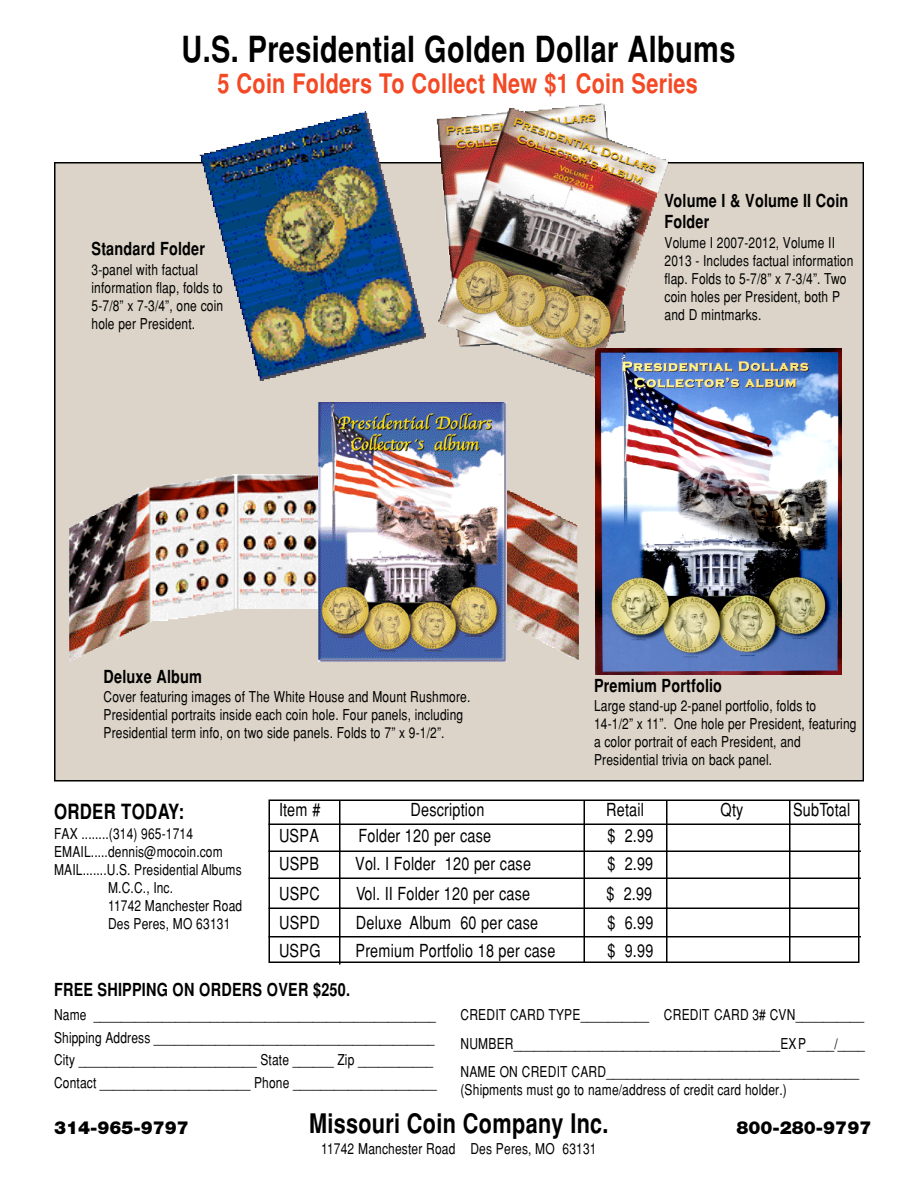
<style>
.page{position:relative;width:918px;height:1188px;background:#fff}
.page>*{position:absolute;margin:0;border:0;box-sizing:border-box;transform-origin:0 0}
.t1{font:700 condensed 36px "Helvetica";color:#000}
.t2{font:700 condensed 27px "Helvetica";color:#f34925}
.t3{font:700 condensed 27px "Helvetica";color:#000}
.t4{font:700 condensed 21px "Helvetica";color:#000}
.t5{font:condensed 18px "Helvetica";color:#000}
.t6{font:700 condensed 18px/21px "Helvetica";color:#000}
.t7{font:900 18px "Helvetica Neue";color:#000}
.t8{font:condensed 15px/18px "Helvetica";color:#000}
</style>
<div class="page">
<div style="left:54px;top:162px;width:810px;height:620px;background:#dcd4c8"></div>
<img style="left:200px;top:111px;width:226px;height:270px">
<img style="left:69px;top:474px;width:510px;height:188px">
<img style="left:318px;top:402px;width:189px;height:260px">
<svg style="left:268px;top:800px;width:592px;height:163px"></svg>
<hr style="left:268px;top:824px;width:593px;height:1px;background:#000">
<hr style="left:268px;top:850px;width:593px;height:2px;background:#000">
<hr style="left:268px;top:878px;width:593px;height:1px;background:#000">
<hr style="left:268px;top:908px;width:592px;height:1px;background:#000">
<hr style="left:339px;top:801px;width:1px;height:163px;background:#000">
<hr style="left:584px;top:801px;width:1px;height:162px;background:#000">
<hr style="left:666px;top:801px;width:2px;height:108px;background:#000">
<hr style="left:666px;top:908px;width:2px;height:55px;background:#000">
<hr style="left:789px;top:801px;width:1px;height:162px;background:#000">
<hr style="left:268px;top:936px;width:593px;height:2px;background:#000">
<img style="left:436px;top:104px;width:233px;height:274px">
<img style="left:596px;top:348px;width:246px;height:327px">
<h1 class="t1" style="left:182px;top:35px;width:556px">U.S. Presidential Golden Dollar Albums</h1>
<h2 class="t2" style="left:218px;top:73px;width:482px">5 Coin Folders To Collect New $1 Coin Series</h2>
<p class="t6" style="left:92px;top:240px;width:115px">Standard Folder</p>
<p class="t8" style="left:92px;top:262px;width:133px">3-panel with factual information flap, folds to<br>5-7/8” x 7-3/4”, one coin hole per President.</p>
<p class="t6" style="left:664px;top:192px;width:186px">Volume I &amp; Volume II Coin<br>Folder</p>
<p class="t8" style="left:664px;top:235px;width:191px">Volume I 2007-2012, Volume II<br>2013 - Includes factual information flap. Folds to 5-7/8” x 7-3/4”. Two coin holes per President, both P and D mintmarks.</p>
<p class="t6" style="left:104px;top:667px;width:100px">Deluxe Album</p>
<p class="t8" style="left:104px;top:689px;width:369px">Cover featuring images of The White House and Mount Rushmore.<br>Presidential portraits inside each coin hole. Four panels, including<br>Presidential term info, on two side panels. Folds to 7” x 9-1/2”.</p>
<p class="t6" style="left:594px;top:676px;width:130px">Premium Portfolio</p>
<p class="t8" style="left:594px;top:698px;width:264px">Large stand-up 2-panel portfolio, folds to 14-1/2” x 11”. One hole per President, featuring a color portrait of each President, and Presidential trivia on back panel.</p>
<h3 class="t4" style="left:54px;top:804px;width:132px">ORDER TODAY:</h3>
<p class="t8" style="left:54px;top:826px;width:141px">FAX ........(314) 965-1714</p>
<p class="t8" style="left:54px;top:844px;width:171px">EMAIL.....dennis@mocoin.com</p>
<p class="t8" style="left:54px;top:862px;width:190px">MAIL.......U.S. Presidential Albums</p>
<p class="t8" style="left:108px;top:880px;width:67px">M.C.C., Inc.</p>
<p class="t8" style="left:108px;top:898px;width:136px">11742 Manchester Road</p>
<p class="t8" style="left:108px;top:916px;width:124px">Des Peres, MO 63131</p>
<p class="t5" style="left:279px;top:803px;width:43px">Item #</p>
<p class="t5" style="left:411px;top:803px;width:76px">Description</p>
<p class="t5" style="left:606px;top:803px;width:39px">Retail</p>
<p class="t5" style="left:721px;top:803px;width:25px">Qty</p>
<p class="t5" style="left:793px;top:803px;width:59px">SubTotal</p>
<p class="t5" style="left:279px;top:828px;width:42px">USPA</p>
<p class="t5" style="left:358px;top:828px;width:134px">Folder 120 per case</p>
<p class="t5" style="left:608px;top:828px;width:48px">$ 2.99</p>
<p class="t5" style="left:279px;top:857px;width:42px">USPB</p>
<p class="t5" style="left:355px;top:857px;width:178px">Vol. I Folder 120 per case</p>
<p class="t5" style="left:607px;top:857px;width:48px">$ 2.99</p>
<p class="t5" style="left:279px;top:887px;width:43px">USPC</p>
<p class="t5" style="left:356px;top:887px;width:176px">Vol. II Folder 120 per case</p>
<p class="t5" style="left:606px;top:887px;width:48px">$ 2.99</p>
<p class="t5" style="left:279px;top:915px;width:43px">USPD</p>
<p class="t5" style="left:356px;top:915px;width:184px">Deluxe Album 60 per case</p>
<p class="t5" style="left:608px;top:915px;width:48px">$ 6.99</p>
<p class="t5" style="left:279px;top:944px;width:43px">USPG</p>
<p class="t5" style="left:356px;top:944px;width:202px">Premium Portfolio 18 per case</p>
<p class="t5" style="left:608px;top:944px;width:48px">$ 9.99</p>
<p class="t6" style="left:54px;top:981px;width:298px">FREE SHIPPING ON ORDERS OVER $250.</p>
<p class="t8" style="left:54px;top:1005px;width:384px;line-height:22.5px">Name __________________________________________________ Shipping Address _________________________________________ City __________________________ State ______ Zip ___________ Contact ______________________ Phone _____________________</p>
<p class="t8" style="left:460px;top:1002px;width:406px;line-height:28.5px;text-align:justify">CREDIT CARD TYPE__________ CREDIT CARD 3# CVN__________ NUMBER_______________________________________EXP____/____ NAME ON CREDIT CARD_____________________________________</p>
<p class="t8" style="left:460px;top:1082px;width:328px">(Shipments must go to name/address of credit card holder.)</p>
<h2 class="t3" style="left:309px;top:1113px;width:301px">Missouri Coin Company Inc.</h2>
<p class="t8" style="left:321px;top:1141px;width:277px">11742 Manchester Road Des Peres, MO 63131</p>
<p class="t7" style="left:54px;top:1121px;width:136px">314-965-9797</p>
<p class="t7" style="left:736px;top:1121px;width:136px">800-280-9797</p>
</div>
